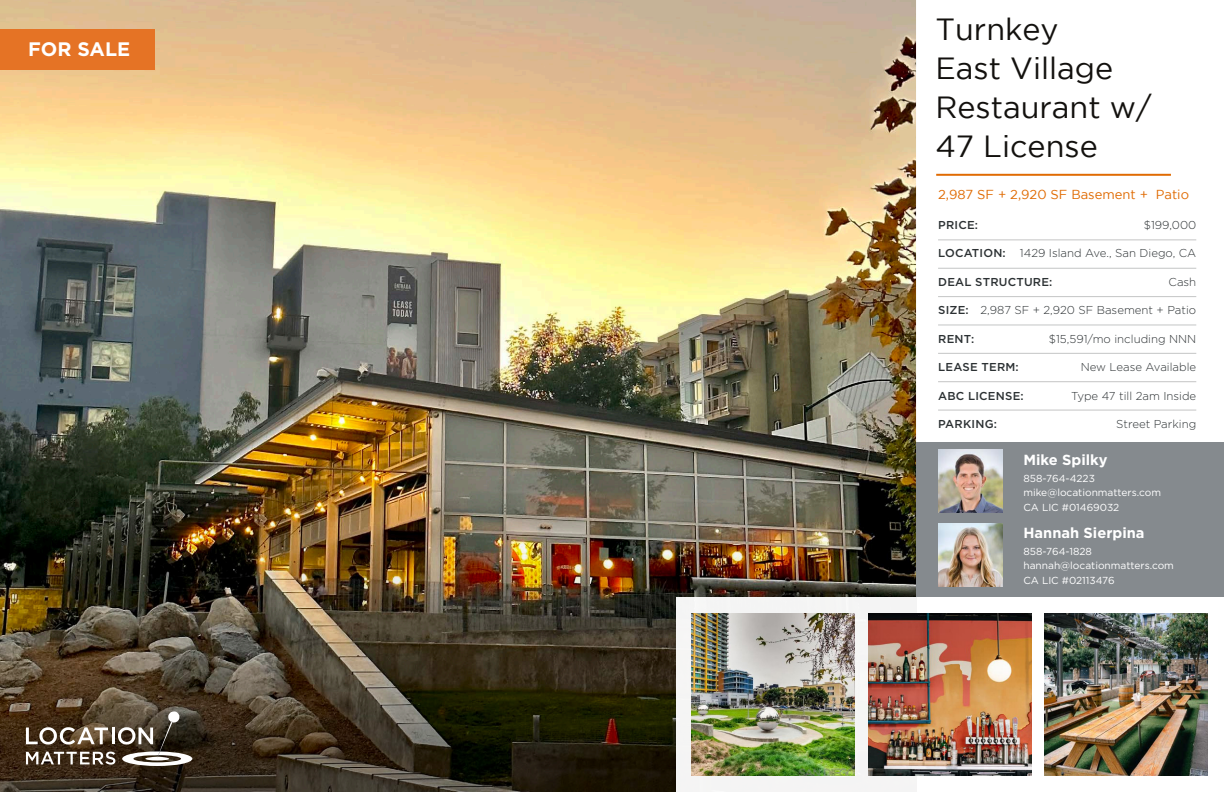
<style>
.page{position:relative;width:1224px;height:792px;background:#fff}
.page>*{position:absolute;margin:0;border:0;box-sizing:border-box;transform-origin:0 0}
.t1{font:30.5px/39.2px "Gotham";color:#13110e}
.t2{font:700 19.5px "Gotham Pro";color:#fff}
.t3{font:700 14.6px "Gotham Pro";color:#fff}
.t4{font:13px "Gotham";color:#e06b03}
.t5{font:300 11.5px "Gotham Pro";color:#2c3133}
.t6{font:500 11.5px "Gotham Pro";letter-spacing:.02em;color:#2c3133}
.t7{font:10.2px "Gotham Pro";color:#fff}
</style>
<div class="page">
<img style="left:0;top:0;width:916px;height:490px">
<div style="left:916px;top:510px;width:308px;height:87px;background:#858a8e"></div>
<img style="left:0;top:490px;width:916px;height:302px">
<img style="left:938px;top:523px;width:65px;height:63px">
<div style="left:0;top:29px;width:155px;height:40px;background:#e57325"></div>
<svg style="left:26px;top:711px;width:166px;height:55px"></svg>
<div style="left:676px;top:597px;width:548px;height:195px;background:#fff"></div>
<img style="left:691px;top:614px;width:163px;height:162px">
<img style="left:868px;top:614px;width:163px;height:162px">
<img style="left:1045px;top:614px;width:162px;height:162px">
<hr style="left:938px;top:239px;width:258px;height:1px;background:#c4c5c5">
<hr style="left:938px;top:353px;width:258px;height:1px;background:#c4c5c5">
<hr style="left:938px;top:296px;width:258px;height:1px;background:#c4c5c5">
<hr style="left:938px;top:410px;width:258px;height:1px;background:#c4c5c5">
<hr style="left:938px;top:268px;width:258px;height:1px;background:#c4c5c5">
<hr style="left:938px;top:381px;width:258px;height:1px;background:#c4c5c5">
<hr style="left:938px;top:324px;width:258px;height:1px;background:#c4c5c5">
<hr style="left:936px;top:174px;width:235px;height:2px;background:#e06b03">
<div style="left:916px;top:443px;width:308px;height:67px;background:#858a8e"></div>
<img style="left:938px;top:450px;width:65px;height:63px">
<p class="t2" style="left:28px;top:38px;width:104px">FOR SALE</p>
<p class="t1" style="left:935px;top:9px;width:125px">Turnkey</p>
<p class="t1" style="left:935px;top:48px;width:218px">East Village<br>Restaurant w/<br>47 License</p>
<p class="t4" style="left:938px;top:187px;width:253px">2,987 SF + 2,920 SF Basement + Patio</p>
<p class="t5" style="left:1144px;top:218px;width:54px">$199,000</p>
<p class="t5" style="left:1020px;top:247px;width:178px">1429 Island Ave., San Diego, CA</p>
<p class="t5" style="left:1169px;top:275px;width:29px">Cash</p>
<p class="t5" style="left:981px;top:304px;width:217px">2,987 SF + 2,920 SF Basement + Patio</p>
<p class="t5" style="left:1049px;top:332px;width:149px">$15,591/mo including NNN</p>
<p class="t5" style="left:1081px;top:361px;width:117px">New Lease Available</p>
<p class="t5" style="left:1071px;top:389px;width:127px">Type 47 till 2am Inside</p>
<p class="t5" style="left:1116px;top:418px;width:82px">Street Parking</p>
<p class="t6" style="left:938px;top:218px;width:41px">PRICE:</p>
<p class="t6" style="left:938px;top:247px;width:69px">LOCATION:</p>
<p class="t6" style="left:938px;top:275px;width:116px">DEAL STRUCTURE:</p>
<p class="t6" style="left:938px;top:304px;width:32px">SIZE:</p>
<p class="t6" style="left:938px;top:332px;width:38px">RENT:</p>
<p class="t6" style="left:938px;top:361px;width:82px">LEASE TERM:</p>
<p class="t6" style="left:938px;top:389px;width:87px">ABC LICENSE:</p>
<p class="t6" style="left:938px;top:418px;width:60px">PARKING:</p>
<p class="t3" style="left:1023px;top:451px;width:86px">Mike Spilky</p>
<p class="t7" style="left:1023px;top:472px;width:73px">858-764-4223</p>
<p class="t7" style="left:1023px;top:487px;width:139px">mike@locationmatters.com</p>
<p class="t7" style="left:1023px;top:502px;width:97px">CA LIC #01469032</p>
<p class="t3" style="left:1023px;top:524px;width:123px">Hannah Sierpina</p>
<p class="t7" style="left:1023px;top:546px;width:70px">858-764-1828</p>
<p class="t7" style="left:1023px;top:560px;width:152px">hannah@locationmatters.com</p>
<p class="t7" style="left:1023px;top:575px;width:93px">CA LIC #02113476</p>
</div>
